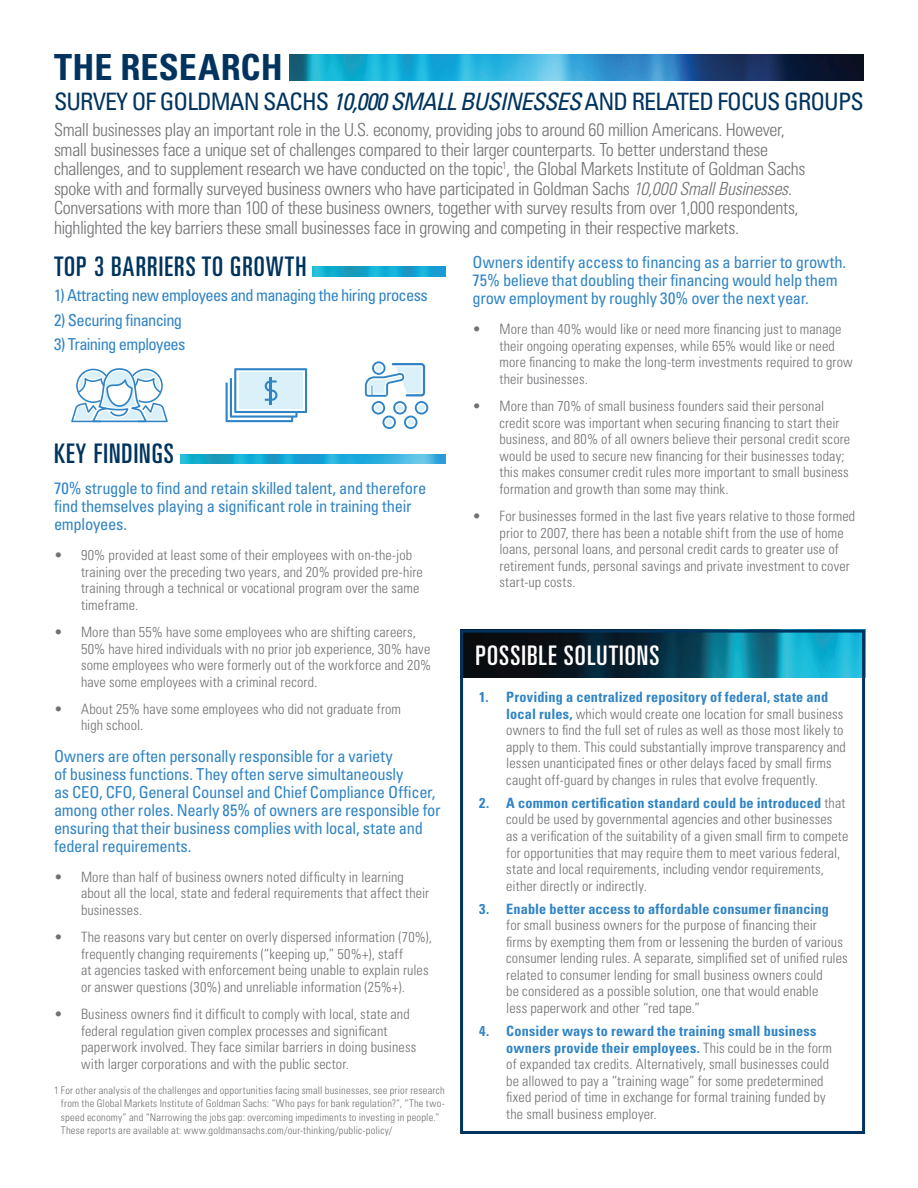
<style>
.page{position:relative;width:918px;height:1188px;background:#fff}
.page>*{position:absolute;margin:0;border:0;box-sizing:border-box;transform-origin:0 0}
.t1{font:700 condensed 36px "Univers LT Std";letter-spacing:.005em;color:#00345e}
.t2{font:ultra-condensed 27px "Univers LT Std";letter-spacing:.04em;color:#00345e}
.t3{font:ultra-condensed 27px "Univers LT Std";letter-spacing:.04em;color:#fff}
.t4{font:condensed 24px "Univers LT Std";letter-spacing:-.035em;color:#00345e}
.t5{font:300 condensed 18px/19.5px "Univers LT Std";letter-spacing:-.015em;color:#717074}
.t6{font:condensed 16.5px/18px "Univers LT Std";letter-spacing:-.02em;color:#3084c5}
.t7{font:condensed 16.5px "Univers LT Std";letter-spacing:-.04em;color:#3084c5}
.t8{font:300 condensed 14.25px/16.5px "Univers LT Std";letter-spacing:.01em;color:#717074}
.t9{font:700 condensed 14.25px "Univers LT Std";letter-spacing:.01em;color:#3084c5}
.t10{font:300 condensed 10.5px/13.5px "Univers LT Std";letter-spacing:.02em;color:#717074}
.s1{font-style:italic}
.s2{font-weight:700;color:#3084c5}
</style>
<div class="page">
<img style="left:464px;top:634px;width:397px;height:44px">
<div style="left:460px;top:630px;width:405px;height:504px;border:3px solid #00345e"></div>
<img style="left:289px;top:54px;width:575px;height:26px">
<svg style="left:71px;top:368px;width:97px;height:54px"></svg>
<svg style="left:226px;top:368px;width:81px;height:54px"></svg>
<svg style="left:365px;top:361px;width:63px;height:68px"></svg>
<img style="left:180px;top:454px;width:266px;height:10px">
<img style="left:313px;top:266px;width:133px;height:10px">
<h1 class="t1" style="left:54px;top:45px;width:230px">THE RESEARCH</h1>
<h3 class="t4" style="left:54px;top:86px;width:811px">SURVEY OF GOLDMAN SACHS <span class="s1">10,000 SMALL BUSINESSES</span> AND RELATED FOCUS GROUPS</h3>
<p class="t5" style="left:54px;top:120px;width:753px">Small businesses play an important role in the U.S. economy, providing jobs to around 60 million Americans. However, small businesses face a unique set of challenges compared to their larger counterparts. To better understand these challenges, and to supplement research we have conducted on the topic<sup>1</sup>, the Global Markets Institute of Goldman Sachs spoke with and formally surveyed business owners who have participated in Goldman Sachs <span class="s1">10,000 Small Businesses</span>.<br>Conversations with more than 100 of these business owners, together with survey results from over 1,000 respondents, highlighted the key barriers these small businesses face in growing and competing in their respective markets.</p>
<p class="t6" style="left:472px;top:253px;width:375px">Owners identify access to financing as a barrier to growth.<br>75% believe that doubling their financing would help them grow employment by roughly 30% over the next year.</p>
<p class="t8" style="left:500px;top:321px;width:355px;text-indent:-27px">• More than 40% would like or need more financing just to manage their ongoing operating expenses, while 65% would like or need more financing to make the long-term investments required to grow their businesses.</p>
<p class="t8" style="left:500px;top:398px;width:352px;text-indent:-27px">• More than 70% of small business founders said their personal credit score was important when securing financing to start their business, and 80% of all owners believe their personal credit score would be used to secure new financing for their businesses today; this makes consumer credit rules more important to small business formation and growth than some may think.</p>
<p class="t8" style="left:500px;top:508px;width:357px;text-indent:-27px">• For businesses formed in the last five years relative to those formed prior to 2007, there has been a notable shift from the use of home loans, personal loans, and personal credit cards to greater use of retirement funds, personal savings and private investment to cover start-up costs.</p>
<h2 class="t2" style="left:54px;top:251px;width:254px">TOP 3 BARRIERS TO GROWTH</h2>
<p class="t6" style="left:54px;top:286px;width:375px">1) Attracting new employees and managing the hiring process</p>
<p class="t7" style="left:54px;top:309px;width:130px">2) Securing financing</p>
<p class="t6" style="left:54px;top:335px;width:133px">3) Training employees</p>
<h2 class="t2" style="left:54px;top:438px;width:121px">KEY FINDINGS</h2>
<p class="t6" style="left:54px;top:479px;width:374px">70% struggle to find and retain skilled talent, and therefore find themselves playing a significant role in training their employees.</p>
<p class="t8" style="left:81px;top:547px;width:343px;text-indent:-27px">• 90% provided at least some of their employees with on-the-job training over the preceding two years, and 20% provided pre-hire training through a technical or vocational program over the same timeframe.</p>
<p class="t8" style="left:81px;top:624px;width:352px;text-indent:-27px">• More than 55% have some employees who are shifting careers, 50% have hired individuals with no prior job experience, 30% have some employees who were formerly out of the workforce and 20% have some employees with a criminal record.</p>
<p class="t8" style="left:81px;top:701px;width:322px;text-indent:-27px">• About 25% have some employees who did not graduate from high school.</p>
<p class="t6" style="left:54px;top:747px;width:388px">Owners are often personally responsible for a variety<br>of business functions. They often serve simultaneously<br>as CEO, CFO, General Counsel and Chief Compliance Officer, among other roles. Nearly 85% of owners are responsible for ensuring that their business complies with local, state and federal requirements.</p>
<p class="t8" style="left:81px;top:869px;width:350px;text-indent:-27px">• More than half of business owners noted difficulty in learning about all the local, state and federal requirements that affect their businesses.</p>
<p class="t8" style="left:81px;top:929px;width:353px;text-indent:-27px">• The reasons vary but center on overly dispersed information (70%), frequently changing requirements (“keeping up,” 50%+), staff<br>at agencies tasked with enforcement being unable to explain rules or answer questions (30%) and unreliable information (25%+).</p>
<p class="t8" style="left:81px;top:1006px;width:337px;text-indent:-27px">• Business owners find it difficult to comply with local, state and federal regulation given complex processes and significant paperwork involved. They face similar barriers in doing business with larger corporations and with the public sector.</p>
<h2 class="t3" style="left:476px;top:641px;width:185px">POSSIBLE SOLUTIONS</h2>
<p class="t8" style="left:506px;top:689px;width:341px;text-indent:-27px"><span class="s2">1. Providing a centralized repository of federal, state and local rules,</span> which would create one location for small business owners to find the full set of rules as well as those most likely to apply to them. This could substantially improve transparency and lessen unanticipated fines or other delays faced by small firms caught off-guard by changes in rules that evolve frequently.</p>
<p class="t8" style="left:506px;top:795px;width:344px;text-indent:-27px"><span class="s2">2. A common certification standard could be introduced</span> that could be used by governmental agencies and other businesses<br>as a verification of the suitability of a given small firm to compete for opportunities that may require them to meet various federal, state and local requirements, including vendor requirements, either directly or indirectly.</p>
<p class="t9" style="left:479px;top:900px;width:351px">3. Enable better access to affordable consumer financing</p>
<p class="t8" style="left:506px;top:917px;width:343px">for small business owners for the purpose of financing their<br>firms by exempting them from or lessening the burden of various consumer lending rules. A separate, simplified set of unified rules related to consumer lending for small business owners could<br>be considered as a possible solution, one that would enable<br>less paperwork and other “red tape.”</p>
<p class="t8" style="left:506px;top:1023px;width:327px;text-indent:-27px"><span class="s2">4. Consider ways to reward the training small business owners provide their employees.</span> This could be in the form of expanded tax credits. Alternatively, small businesses could be allowed to pay a “training wage” for some predetermined fixed period of time in exchange for formal training funded by the small business employer.</p>
<p class="t10" style="left:61px;top:1083px;width:385px;text-indent:-7px">1 For other analysis of the challenges and opportunities facing small businesses, see prior research from the Global Markets Institute of Goldman Sachs: “Who pays for bank regulation?”, “The two&shy;speed economy” and “Narrowing the jobs gap: overcoming impediments to investing in people.” These reports are available at: www.goldmansachs.com/our-thinking/public-policy/</p>
</div>
